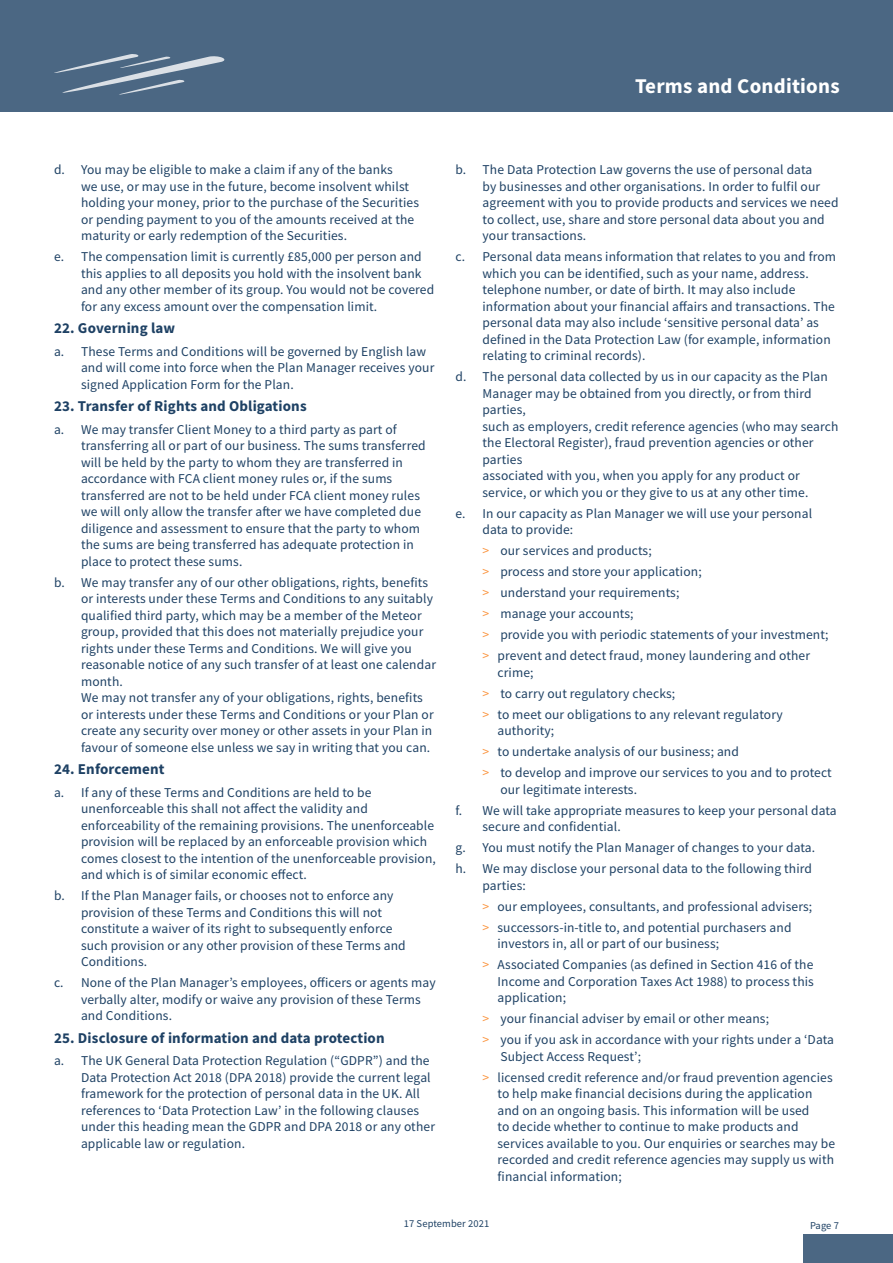
<style>
.page{position:relative;width:893px;height:1263px;background:#fff}
.page>*{position:absolute;margin:0;border:0;box-sizing:border-box;transform-origin:0 0}
.t1{font:700 21px "Source Sans Pro";letter-spacing:.01em;color:#fff}
.T_C_sub_heading{font:700 15px "Source Sans Pro";letter-spacing:.01em;color:#1e4164}
.t2{font:13.5px/16.5px "Source Sans Pro";letter-spacing:.01em;color:#1e4164}
.t3{font:10.5px "Source Sans Pro";letter-spacing:.01em;color:#1e4164}
.s1{color:#fb943e}
</style>
<div class="page">
<div style="left:1px;top:0;width:892px;height:112px;background:#4b6783"></div>
<hr style="left:0;top:0;width:1px;height:112px;background:#4b6783">
<svg style="left:54px;top:54px;width:171px;height:41px"></svg>
<div style="left:803px;top:1234px;width:90px;height:29px;background:#4b6783"></div>
<h1 class="t1" style="left:635px;top:72px;width:206px">Terms and Conditions</h1>
<p class="t2" style="left:81px;top:161px;width:340px;text-indent:-27px">d. You may be eligible to make a claim if any of the banks<br>we use, or may use in the future, become insolvent whilst holding your money, prior to the purchase of the Securities or pending payment to you of the amounts received at the maturity or early redemption of the Securities.</p>
<p class="t2" style="left:81px;top:248px;width:355px;text-indent:-27px">e. The compensation limit is currently £85,000 per person and this applies to all deposits you hold with the insolvent bank and any other member of its group. You would not be covered for any excess amount over the compensation limit.</p>
<p class="T_C_sub_heading" style="left:54px;top:318px;width:123px">22. Governing law</p>
<p class="t2" style="left:81px;top:343px;width:355px;text-indent:-27px">a. These Terms and Conditions will be governed by English law and will come into force when the Plan Manager receives your signed Application Form for the Plan.</p>
<p class="T_C_sub_heading" style="left:54px;top:396px;width:254px">23. Transfer of Rights and Obligations</p>
<p class="t2" style="left:81px;top:421px;width:346px;text-indent:-27px">a. We may transfer Client Money to a third party as part of transferring all or part of our business. The sums transferred will be held by the party to whom they are transferred in accordance with FCA client money rules or, if the sums transferred are not to be held under FCA client money rules we will only allow the transfer after we have completed due diligence and assessment to ensure that the party to whom the sums are being transferred has adequate protection in place to protect these sums.</p>
<p class="t2" style="left:81px;top:574px;width:356px;text-indent:-27px">b. We may transfer any of our other obligations, rights, benefits or interests under these Terms and Conditions to any suitably qualified third party, which may be a member of the Meteor group, provided that this does not materially prejudice your rights under these Terms and Conditions. We will give you reasonable notice of any such transfer of at least one calendar month.<br>We may not transfer any of your obligations, rights, benefits or interests under these Terms and Conditions or your Plan or create any security over money or other assets in your Plan in favour of someone else unless we say in writing that you can.</p>
<p class="T_C_sub_heading" style="left:54px;top:759px;width:112px">24. Enforcement</p>
<p class="t2" style="left:81px;top:784px;width:356px;text-indent:-27px">a. If any of these Terms and Conditions are held to be unenforceable this shall not affect the validity and enforceability of the remaining provisions. The unenforceable provision will be replaced by an enforceable provision which comes closest to the intention of the unenforceable provision, and which is of similar economic effect.</p>
<p class="t2" style="left:81px;top:887px;width:326px;text-indent:-27px">b. If the Plan Manager fails, or chooses not to enforce any provision of these Terms and Conditions this will not constitute a waiver of its right to subsequently enforce such provision or any other provision of these Terms and Conditions.</p>
<p class="t2" style="left:81px;top:974px;width:356px;text-indent:-27px">c. None of the Plan Manager’s employees, officers or agents may verbally alter, modify or waive any provision of these Terms and Conditions.</p>
<p class="T_C_sub_heading" style="left:54px;top:1027px;width:332px">25. Disclosure of information and data protection</p>
<p class="t2" style="left:81px;top:1052px;width:355px;text-indent:-27px">a. The UK General Data Protection Regulation (“GDPR”) and the Data Protection Act 2018 (DPA 2018) provide the current legal framework for the protection of personal data in the UK. All references to ‘Data Protection Law’ in the following clauses under this heading mean the GDPR and DPA 2018 or any other applicable law or regulation.</p>
<p class="t2" style="left:482px;top:161px;width:357px;text-indent:-27px">b. The Data Protection Law governs the use of personal data<br>by businesses and other organisations. In order to fulfil our agreement with you to provide products and services we need to collect, use, share and store personal data about you and your transactions.</p>
<p class="t2" style="left:482px;top:248px;width:355px;text-indent:-27px">c. Personal data means information that relates to you and from which you can be identified, such as your name, address. telephone number, or date of birth. It may also include information about your financial affairs and transactions. The personal data may also include ‘sensitive personal data’ as defined in the Data Protection Law (for example, information relating to criminal records).</p>
<p class="t2" style="left:482px;top:368px;width:358px;text-indent:-27px">d. The personal data collected by us in our capacity as the Plan Manager may be obtained from you directly, or from third parties,<br>such as employers, credit reference agencies (who may search the Electoral Register), fraud prevention agencies or other parties<br>associated with you, when you apply for any product or service, or which you or they give to us at any other time.</p>
<p class="t2" style="left:482px;top:505px;width:331px;text-indent:-27px">e. In our capacity as Plan Manager we will use your personal data to provide:</p>
<p class="t2" style="left:482px;top:542px;width:171px"><span class="s1">&gt;</span> our services and products;</p>
<p class="t2" style="left:482px;top:563px;width:221px"><span class="s1">&gt;</span> process and store your application;</p>
<p class="t2" style="left:482px;top:584px;width:198px"><span class="s1">&gt;</span> understand your requirements;</p>
<p class="t2" style="left:482px;top:605px;width:153px"><span class="s1">&gt;</span> manage your accounts;</p>
<p class="t2" style="left:482px;top:626px;width:348px"><span class="s1">&gt;</span> provide you with periodic statements of your investment;</p>
<p class="t2" style="left:497px;top:647px;width:314px;text-indent:-15px"><span class="s1">&gt;</span> prevent and detect fraud, money laundering and other crime;</p>
<p class="t2" style="left:482px;top:685px;width:194px"><span class="s1">&gt;</span> to carry out regulatory checks;</p>
<p class="t2" style="left:497px;top:706px;width:287px;text-indent:-15px"><span class="s1">&gt;</span> to meet our obligations to any relevant regulatory authority;</p>
<p class="t2" style="left:482px;top:743px;width:258px"><span class="s1">&gt;</span> to undertake analysis of our business; and</p>
<p class="t2" style="left:500px;top:764px;width:333px;text-indent:-18px"><span class="s1">&gt;</span> to develop and improve our services to you and to protect our legitimate interests.</p>
<p class="t2" style="left:482px;top:802px;width:356px;text-indent:-27px">f. We will take appropriate measures to keep your personal data secure and confidential.</p>
<p class="t2" style="left:455px;top:839px;width:361px">g. You must notify the Plan Manager of changes to your data.</p>
<p class="t2" style="left:482px;top:860px;width:331px;text-indent:-27px">h. We may disclose your personal data to the following third parties:</p>
<p class="t2" style="left:482px;top:898px;width:331px"><span class="s1">&gt;</span> our employees, consultants, and professional advisers;</p>
<p class="t2" style="left:497px;top:919px;width:295px;text-indent:-15px"><span class="s1">&gt;</span> successors-in-title to, and potential purchasers and investors in, all or part of our business;</p>
<p class="t2" style="left:497px;top:956px;width:318px;text-align:justify;text-indent:-15px"><span class="s1">&gt;</span> Associated Companies (as defined in Section 416 of the Income and Corporation Taxes Act 1988) to process this application;</p>
<p class="t2" style="left:482px;top:1010px;width:288px"><span class="s1">&gt;</span> your financial adviser by email or other means;</p>
<p class="t2" style="left:500px;top:1031px;width:335px;text-indent:-18px"><span class="s1">&gt;</span> you if you ask in accordance with your rights under a ‘Data<br>Subject Access Request’;</p>
<p class="t2" style="left:497px;top:1069px;width:339px;text-indent:-15px"><span class="s1">&gt;</span> licensed credit reference and/or fraud prevention agencies to help make financial decisions during the application and on an ongoing basis. This information will be used<br>to decide whether to continue to make products and services available to you. Our enquiries or searches may be recorded and credit reference agencies may supply us with financial information;</p>
<p class="t3" style="left:404px;top:1217px;width:87px">17 September 2021</p>
<p class="t3" style="left:810px;top:1218px;width:30px">Page 7</p>
</div>
